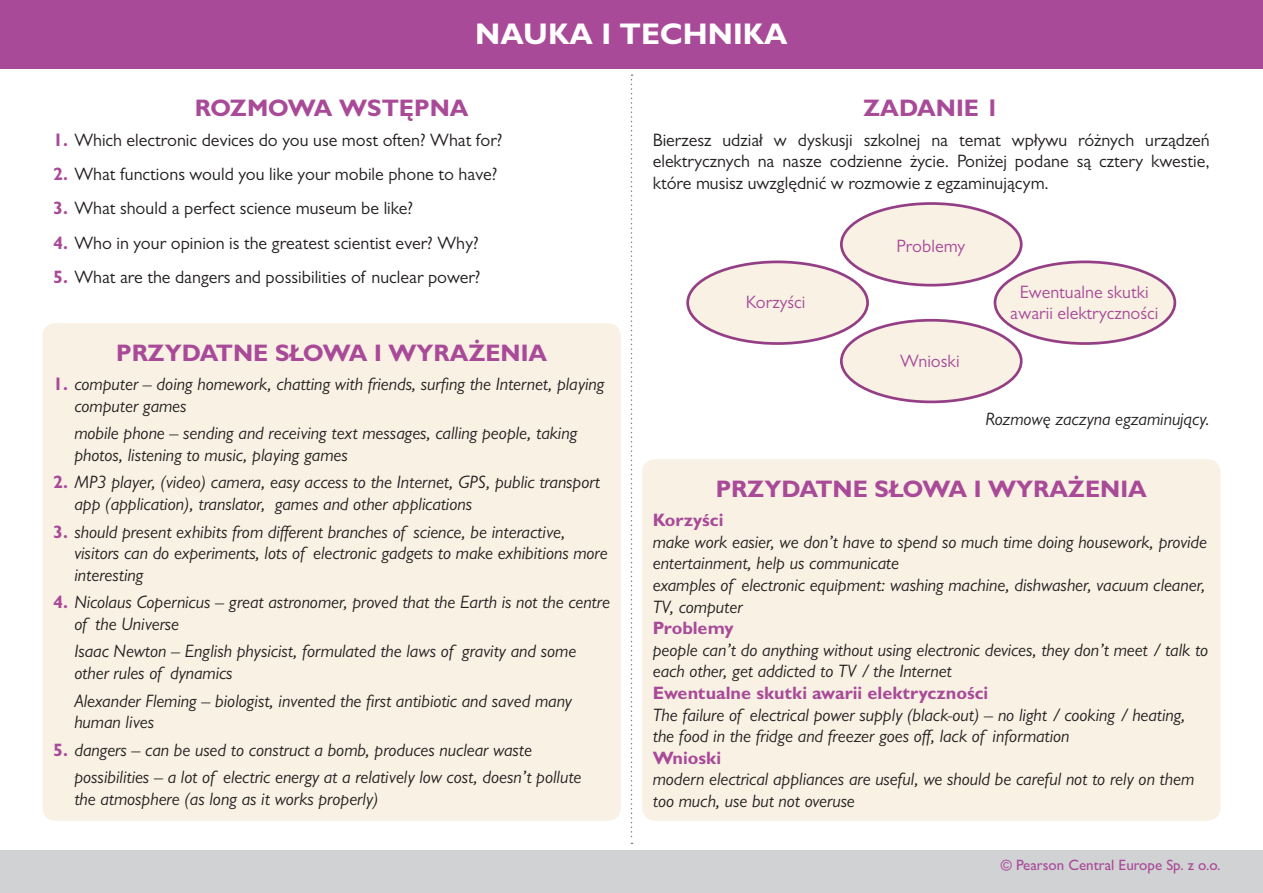
<style>
.page{position:relative;width:1263px;height:893px;background:#fff}
.page>*{position:absolute;margin:0;border:0;box-sizing:border-box;transform-origin:0 0}
.t1{font:700 30px "Gill Sans MT Pro";color:#fff}
.Normalny{font:700 24px "Gill Sans MT Pro";color:#a94a98}
.t2{font:italic 18px/21.6px "Gill Sans MT Pro";color:#231f20}
.Normalny-2{font:18px/21.6px "Gill Sans MT Pro";color:#231f20;text-align:justify}
.t3{font:18px/21.6px "Gill Sans MT Pro";color:#a94a98;text-align:center}
.t4{font:500 15px "Gill Sans MT Pro";color:#a94a98}
.s1{font-weight:700;color:#a94a98}
.s2{font-weight:700;font-style:normal;color:#a94a98}
</style>
<div class="page">
<div style="left:43px;top:323px;width:578px;height:498px;background:#f9f2e4;border-radius:13px"></div>
<div style="left:642px;top:459px;width:578px;height:362px;background:#f9f2e4;border-radius:13px"></div>
<svg style="left:631px;top:74px;width:1px;height:770px"></svg>
<div style="left:0;top:0;width:1263px;height:68px;background:#a94a98"></div>
<div style="left:0;top:850px;width:1263px;height:43px;background:#d1d2d4"></div>
<div style="left:841px;top:204px;width:180px;height:81px;background:#f9f2e4;border-radius:50%"></div>
<div style="left:840px;top:202px;width:182px;height:84px;border:3px solid #943e85;border-radius:50%"></div>
<div style="left:995px;top:262px;width:180px;height:82px;background:#f9f2e4;border-radius:50%"></div>
<div style="left:994px;top:261px;width:182px;height:84px;border:3px solid #943e85;border-radius:50%"></div>
<div style="left:688px;top:262px;width:179px;height:82px;background:#f9f2e4;border-radius:50%"></div>
<div style="left:686px;top:261px;width:183px;height:84px;border:3px solid #943e85;border-radius:50%"></div>
<div style="left:841px;top:320px;width:180px;height:82px;background:#f9f2e4;border-radius:50%"></div>
<div style="left:840px;top:319px;width:182px;height:84px;border:3px solid #943e85;border-radius:50%"></div>
<p class="t1" style="left:475px;top:16px;width:314px">NAUKA I TECHNIKA</p>
<p class="Normalny" style="left:195px;top:93px;width:275px">ROZMOWA WSTĘPNA</p>
<p class="Normalny-2" style="left:53px;top:129px;width:451px"><span class="s1">1.</span> Which electronic devices do you use most often? What for?</p>
<p class="Normalny-2" style="left:53px;top:163px;width:446px"><span class="s1">2.</span> What functions would you like your mobile phone to have?</p>
<p class="Normalny-2" style="left:53px;top:197px;width:362px"><span class="s1">3.</span> What should a perfect science museum be like?</p>
<p class="Normalny-2" style="left:53px;top:232px;width:427px"><span class="s1">4.</span> Who in your opinion is the greatest scientist ever? Why?</p>
<p class="Normalny-2" style="left:53px;top:266px;width:429px"><span class="s1">5.</span> What are the dangers and possibilities of nuclear power?</p>
<p class="Normalny" style="left:116px;top:338px;width:433px">PRZYDATNE SŁOWA I WYRAŻENIA</p>
<p class="t2" style="left:74px;top:373px;width:531px;text-indent:-21px"><span class="s2">1.</span> computer – doing homework, chatting with friends, surfing the Internet, playing computer games</p>
<p class="t2" style="left:74px;top:422px;width:504px">mobile phone – sending and receiving text messages, calling people, taking photos, listening to music, playing games</p>
<p class="t2" style="left:74px;top:471px;width:527px;text-indent:-21px"><span class="s2">2.</span> MP3 player, (video) camera, easy access to the Internet, GPS, public transport app (application), translator, games and other applications</p>
<p class="t2" style="left:74px;top:521px;width:535px;text-indent:-21px"><span class="s2">3.</span> should present exhibits from different branches of science, be interactive, visitors can do experiments, lots of electronic gadgets to make exhibitions more interesting</p>
<p class="t2" style="left:74px;top:591px;width:537px;text-indent:-21px"><span class="s2">4.</span> Nicolaus Copernicus – great astronomer, proved that the Earth is not the centre of the Universe</p>
<p class="t2" style="left:74px;top:640px;width:503px">Isaac Newton – English physicist, formulated the laws of gravity and some other rules of dynamics</p>
<p class="t2" style="left:74px;top:690px;width:499px">Alexander Fleming – biologist, invented the first antibiotic and saved many human lives</p>
<p class="t2" style="left:53px;top:739px;width:480px"><span class="s2">5.</span> dangers – can be used to construct a bomb, produces nuclear waste</p>
<p class="t2" style="left:74px;top:766px;width:509px">possibilities – a lot of electric energy at a relatively low cost, doesn’t pollute the atmosphere (as long as it works properly)</p>
<p class="Normalny" style="left:863px;top:93px;width:137px">ZADANIE 1</p>
<p class="Normalny-2" style="left:653px;top:129px;width:559px">Bierzesz udział w dyskusji szkolnej na temat wpływu różnych urządzeń elektrycznych na nasze codzienne życie. Poniżej podane są cztery kwestie, które musisz uwzględnić w rozmowie z egzaminującym.</p>
<p class="t3" style="left:746px;top:291px;width:61px">Korzyści</p>
<p class="t3" style="left:897px;top:235px;width:70px">Problemy</p>
<p class="t3" style="left:900px;top:350px;width:61px">Wnioski</p>
<p class="t3" style="left:1010px;top:281px;width:150px">Ewentualne skutki awarii elektryczności</p>
<p class="t2" style="left:985px;top:408px;width:226px">Rozmowę zaczyna egzaminujący.</p>
<p class="Normalny" style="left:716px;top:474px;width:433px">PRZYDATNE SŁOWA I WYRAŻENIA</p>
<p class="t2" style="left:653px;top:509px;width:556px"><span class="s2">Korzyści<br></span>make work easier, we don’t have to spend so much time doing housework, provide entertainment, help us communicate</p>
<p class="t2" style="left:653px;top:574px;width:554px">examples of electronic equipment: washing machine, dishwasher, vacuum cleaner,<br>TV, computer</p>
<p class="t2" style="left:653px;top:617px;width:557px"><span class="s2">Problemy<br></span>people can’t do anything without using electronic devices, they don’t meet / talk to each other, get addicted to TV / the Internet</p>
<p class="t2" style="left:653px;top:682px;width:534px"><span class="s2">Ewentualne skutki awarii elektryczności<br></span>The failure of electrical power supply (black-out) – no light / cooking / heating, the food in the fridge and freezer goes off, lack of information</p>
<p class="t2" style="left:653px;top:747px;width:543px"><span class="s2">Wnioski<br></span>modern electrical appliances are useful, we should be careful not to rely on them too much, use but not overuse</p>
<p class="t4" style="left:1001px;top:856px;width:221px">© Pearson Central Europe Sp. z o.o.</p>
</div>
